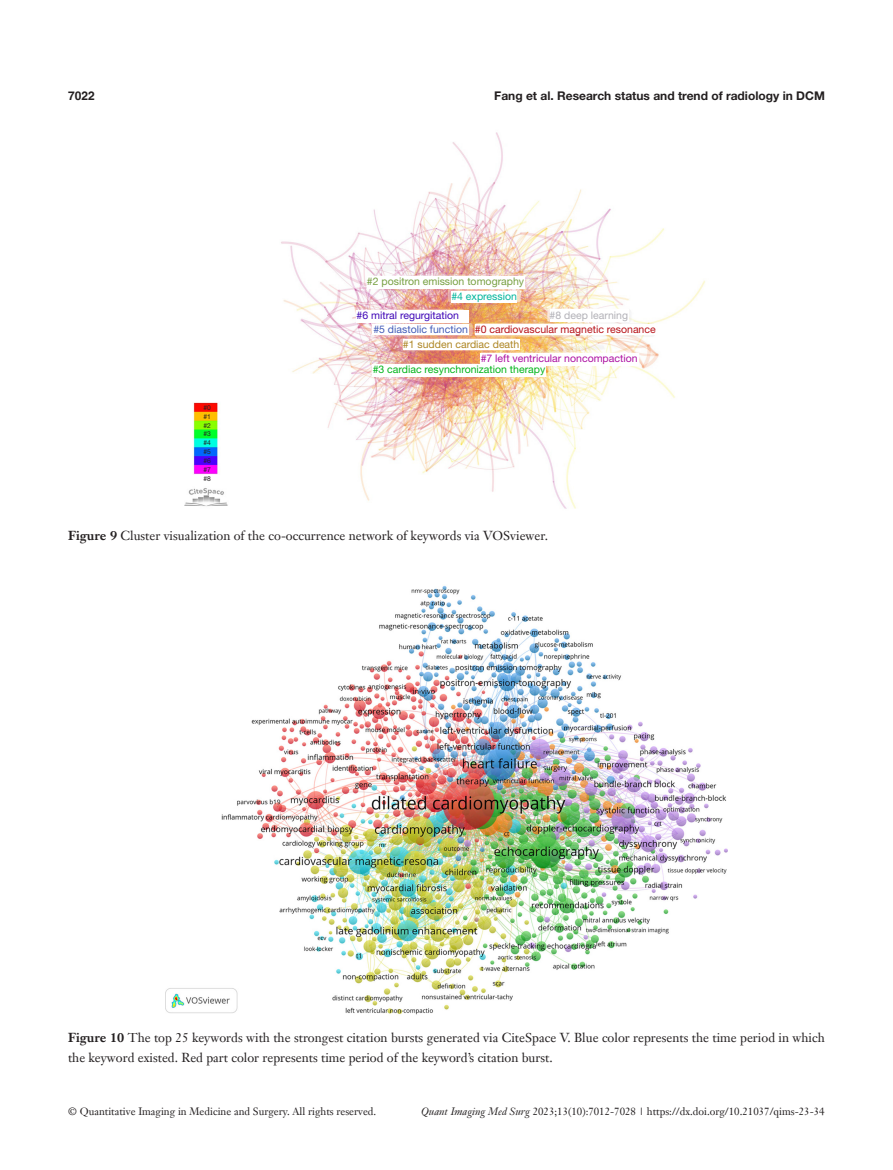
<style>
.page{position:relative;width:893px;height:1170px;background:#fff}
.page>*{position:absolute;margin:0;border:0;box-sizing:border-box;transform-origin:0 0}
.t1{font:12.75px/19.5px "Janson Text LT";color:#231f20}
.t2{font:700 12px "Helvetica Neue LT Pro";color:#231f20}
.t3{font:700 12px "Helvetica";color:#231f20}
.t4{font:10.5px "Janson Text LT";color:#231f20}
.t5{font:10.5px "Helvetica Neue LT Pro";color:#b71218}
.t6{font:10.5px "Helvetica Neue LT Pro";color:#03b41b}
.t7{font:10.5px "Helvetica Neue LT Pro";color:#ad11a2}
.t8{font:10.5px "Helvetica Neue LT Pro";color:#77a042}
.t9{font:10.5px "Helvetica Neue LT Pro";color:#3f06b7}
.t10{font:10.5px "Helvetica Neue LT Pro";color:#ae8624}
.t11{font:10.5px "Helvetica Neue LT Pro";color:#b2b1b7}
.t12{font:10.5px "Helvetica Neue LT Pro";color:#00b59c}
.t13{font:6.75px/8.9px "Helvetica Neue LT Pro";color:#231f20;text-align:justify}
.s1{color:#435cb8}
.s2{font-weight:700}
.s3{font-style:italic}
</style>
<div class="page">
<img style="left:166px;top:585px;width:561px;height:430px">
<img style="left:185px;top:132px;width:520px;height:377px">
<div style="left:367px;top:276px;width:157px;height:12px;background:#fff"></div>
<div style="left:451px;top:291px;width:66px;height:11px;background:#fff"></div>
<div style="left:357px;top:310px;width:112px;height:12px;background:#fff"></div>
<div style="left:550px;top:310px;width:78px;height:12px;background:#fff"></div>
<div style="left:372px;top:324px;width:97px;height:11px;background:#fff"></div>
<div style="left:475px;top:324px;width:181px;height:11px;background:#fff"></div>
<div style="left:403px;top:339px;width:116px;height:10px;background:#fff"></div>
<div style="left:480px;top:353px;width:158px;height:12px;background:#fff"></div>
<div style="left:372px;top:364px;width:174px;height:12px;background:#fff"></div>
<p class="t3" style="left:68px;top:88px;width:28px">7022</p>
<p class="t2" style="left:494px;top:88px;width:332px">Fang et al. Research status and trend of radiology in DCM</p>
<p class="t13" style="left:204px;top:402px;width:9px">#0 #1 #2 #3 #4 #5 #6 #7 #8</p>
<p class="t8" style="left:367px;top:275px;width:159px">#2 positron emission tomography</p>
<p class="t12" style="left:451px;top:289px;width:67px">#4 expression</p>
<p class="t9" style="left:357px;top:309px;width:104px">#6 mitral regurgitation</p>
<p class="t11" style="left:550px;top:309px;width:80px">#8 deep learning</p>
<p class="t5" style="left:373px;top:323px;width:284px"><span class="s1">#5 diastolic function</span> #0 cardiovascular magnetic resonance</p>
<p class="t10" style="left:403px;top:338px;width:118px">#1 sudden cardiac death</p>
<p class="t7" style="left:481px;top:352px;width:158px">#7 left ventricular noncompaction</p>
<p class="t6" style="left:373px;top:363px;width:174px">#3 cardiac resynchronization therapy</p>
<p class="t1" style="left:68px;top:526px;width:481px"><span class="s2">Figure 9</span> Cluster visualization of the co-occurrence network of keywords via VOSviewer.</p>
<p class="t1" style="left:68px;top:1027px;width:758px"><span class="s2">Figure 10</span> The top 25 keywords with the strongest citation bursts generated via CiteSpace V. Blue color represents the time period in which the keyword existed. Red part color represents time period of the keyword’s citation burst.</p>
<p class="t4" style="left:68px;top:1104px;width:310px">© Quantitative Imaging in Medicine and Surgery. All rights reserved.</p>
<p class="t4" style="left:421px;top:1104px;width:405px"><span class="s3">Quant Imaging Med Surg</span> 2023;13(10):7012-7028 | https://dx.doi.org/10.21037/qims-23-34</p>
</div>
